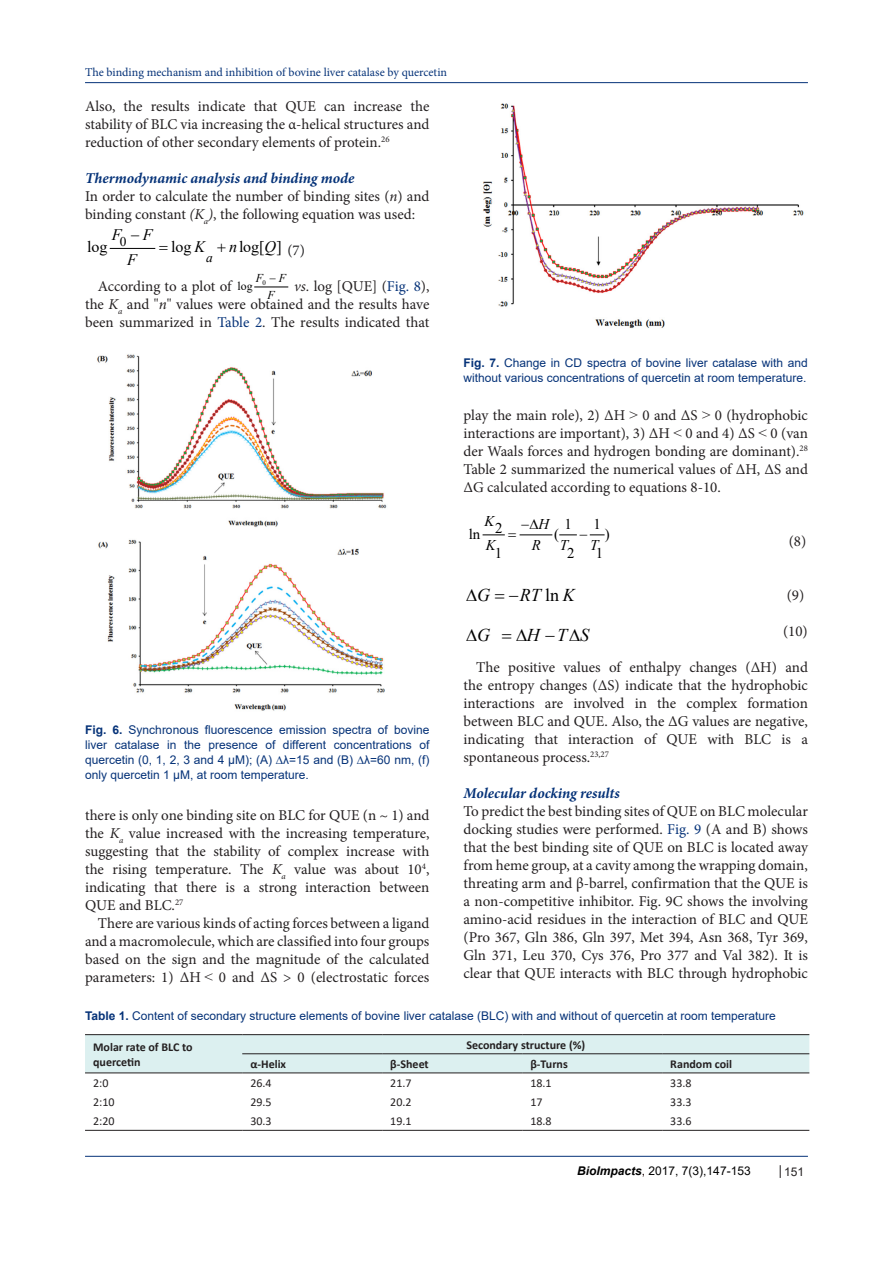
<style>
.page{position:relative;width:893px;height:1263px;background:#fff}
.page>*{position:absolute;margin:0;border:0;box-sizing:border-box;transform-origin:0 0}
.t1{font:italic 18px "Times New Roman";color:#000}
.t2{font:18px "Symbol";color:#000}
.t3{font:18px "Times New Roman";color:#000}
.t4{font:16.05px "Times New Roman";letter-spacing:-.005em;color:#000}
.t5{font:italic 16.05px "Times New Roman";color:#000}
.t6{font:15px/18px "Minion Pro";color:#231f20;text-align:justify}
.t7{font:italic 700 15px "Minion Pro";letter-spacing:-.005em;color:#053278}
.t8{font:15px "Minion Pro";color:#1f1e20}
.t9{font:14.85px "Times New Roman";color:#000}
.t10{font:italic 14.85px "Times New Roman";color:#000}
.t11{font:13.35px "Times New Roman";color:#000}
.t12{font:italic 13.35px "Times New Roman";color:#000}
.t13{font:12px/15px "Arial";color:#053278;text-align:justify}
.t14{font:700 12px/15px "Calibri";color:#231f20}
.t15{font:12px "Minion Pro";color:#053278}
.t16{font:12px "Calibri";color:#231f20}
.t17{font:12px "Arial";color:#000}
.t18{font:italic 12px "Times New Roman";color:#000}
.t19{font:12px "Arial";color:#231f20}
.t20{font:12px "Times New Roman";color:#000}
.s1{font-style:italic}
.s2{color:#053278}
.s3{font-weight:700}
.s4{font-family:"Times New Roman"}
.s5{font-weight:700;font-style:italic}
.s6{color:#150000}
</style>
<div class="page">
<hr style="left:85px;top:82px;width:723px;height:1px;background:#053278">
<hr style="left:85px;top:1156px;width:723px;height:1px;background:#053278">
<svg style="left:780px;top:1165px;width:1px;height:13px"></svg>
<hr style="left:110px;top:248px;width:45px;height:1px;background:#000">
<hr style="left:255px;top:287px;width:33px;height:1px;background:#000">
<hr style="left:520px;top:534px;width:32px;height:1px;background:#000">
<img style="left:97px;top:354px;width:290px;height:357px">
<img style="left:483px;top:103px;width:321px;height:225px">
<div style="left:85px;top:1035px;width:724px;height:37px;background:#dcf0f0"></div>
<hr style="left:85px;top:1034px;width:157px;height:1px;background:#231f20">
<hr style="left:242px;top:1034px;width:140px;height:1px;background:#231f20">
<hr style="left:382px;top:1034px;width:140px;height:1px;background:#231f20">
<hr style="left:522px;top:1034px;width:140px;height:1px;background:#231f20">
<hr style="left:662px;top:1034px;width:147px;height:1px;background:#231f20">
<hr style="left:242px;top:1053px;width:140px;height:1px;background:#231f20">
<hr style="left:382px;top:1053px;width:140px;height:1px;background:#231f20">
<hr style="left:522px;top:1053px;width:140px;height:1px;background:#231f20">
<hr style="left:662px;top:1053px;width:147px;height:1px;background:#231f20">
<hr style="left:85px;top:1072px;width:157px;height:1px;background:#231f20">
<hr style="left:242px;top:1072px;width:140px;height:1px;background:#231f20">
<hr style="left:382px;top:1072px;width:140px;height:1px;background:#231f20">
<hr style="left:522px;top:1072px;width:140px;height:1px;background:#231f20">
<hr style="left:662px;top:1072px;width:147px;height:1px;background:#231f20">
<hr style="left:85px;top:1130px;width:157px;height:1px;background:#231f20">
<hr style="left:242px;top:1130px;width:140px;height:1px;background:#231f20">
<hr style="left:382px;top:1130px;width:140px;height:1px;background:#231f20">
<hr style="left:522px;top:1130px;width:140px;height:1px;background:#231f20">
<hr style="left:662px;top:1130px;width:147px;height:1px;background:#231f20">
<svg style="left:483px;top:534px;width:22px;height:2px"></svg>
<svg style="left:560px;top:534px;width:44px;height:1px"></svg>
<p class="t15" style="left:85px;top:64px;width:364px">The binding mechanism and inhibition of bovine liver catalase by quercetin</p>
<p class="t6" style="left:85px;top:97px;width:346px">Also, the results indicate that QUE can increase the stability of BLC via increasing the α-helical structures and reduction of other secondary elements of protein.<sup>26</sup></p>
<p class="t7" style="left:85px;top:167px;width:271px">Thermodynamic analysis and binding mode</p>
<p class="t6" style="left:85px;top:187px;width:346px">In order to calculate the number of binding sites (<span class="s1">n</span>) and binding constant <span class="s1">(K</span><sub>a</sub><span class="s1">)</span>, the following equation was used:</p>
<p class="t11" style="left:120px;top:232px;width:8px">0</p>
<p class="t5" style="left:112px;top:224px;width:11px">F</p>
<p class="t5" style="left:131px;top:224px;width:23px">−F</p>
<p class="t4" style="left:87px;top:236px;width:22px">log</p>
<p class="t4" style="left:171px;top:236px;width:35px">log <span class="s1">K</span></p>
<p class="t4" style="left:229px;top:236px;width:54px"><span class="s1">n</span> log[ ]</p>
<p class="t12" style="left:206px;top:248px;width:8px">a</p>
<p class="t5" style="left:265px;top:236px;width:13px">Q</p>
<p class="t8" style="left:287px;top:240px;width:19px">(7)</p>
<p class="t5" style="left:127px;top:249px;width:11px">F</p>
<p class="t18" style="left:256px;top:270px;width:32px">F<sub>0</sub> −F</p>
<p class="t6" style="left:85px;top:277px;width:346px;text-indent:209px"><span class="s1">vs.</span> log [QUE] (<span class="s2">Fig. 8</span>), the <span class="s1">K</span><sub>a</sub> and "<span class="s1">n</span>" values were obtained and the results have been summarized in <span class="s2">Table 2</span>. The results indicated that</p>
<p class="t6" style="left:98px;top:277px;width:135px">According to a plot of</p>
<p class="t20" style="left:238px;top:277px;width:17px">log</p>
<p class="t18" style="left:267px;top:287px;width:9px">F</p>
<p class="t13" style="left:85px;top:722px;width:346px"><span class="s3">Fig. 6.</span> Synchronous fluorescence emission spectra of bovine liver catalase in the presence of different concentrations of quercetin (0, 1, 2, 3 and 4 µM); (A) ∆λ=15 and (B) ∆λ=60 nm, (f) only quercetin 1 µM, at room temperature.</p>
<p class="t6" style="left:85px;top:806px;width:346px">there is only one binding site on BLC for QUE (n ~ 1) and the <span class="s1">K</span><sub>a</sub> value increased with the increasing temperature, suggesting that the stability of complex increase with the rising temperature. The <span class="s1">K</span><sub>a</sub> value was about 10<sup>4</sup>, indicating that there is a strong interaction between QUE and BLC.<sup>27</sup></p>
<p class="t6" style="left:85px;top:914px;width:346px;text-indent:13px">There are various kinds of acting forces between a ligand and a macromolecule, which are classified into four groups based on the sign and the magnitude of the calculated parameters: 1) ∆H <span class="s4">˂</span> 0 and ∆S &gt; 0 (electrostatic forces</p>
<p class="t13" style="left:463px;top:355px;width:346px"><span class="s3">Fig. 7.</span> Change in CD spectra of bovine liver catalase with and without various concentrations of quercetin at room temperature.</p>
<p class="t6" style="left:463px;top:406px;width:346px">play the main role), 2) ∆H <span class="s4">˃</span> 0 and ∆S <span class="s4">˃</span> 0 (hydrophobic interactions are important), 3) ∆H <span class="s4">˂</span> 0 and 4) ∆S <span class="s4">˂</span> 0 (van der Waals forces and hydrogen bonding are dominant).<sup>28<br></sup>Table 2 summarized the numerical values of ∆H, ∆S and ∆G calculated according to equations 8-10.</p>
<p class="t9" style="left:564px;top:514px;width:9px">1</p>
<p class="t9" style="left:593px;top:514px;width:9px">1</p>
<p class="t10" style="left:484px;top:510px;width:11px">K</p>
<p class="t10" style="left:521px;top:514px;width:30px">−∆H</p>
<p class="t10" style="left:486px;top:535px;width:11px">K</p>
<p class="t10" style="left:532px;top:535px;width:11px">R</p>
<p class="t10" style="left:560px;top:535px;width:10px">T</p>
<p class="t10" style="left:590px;top:535px;width:10px">T</p>
<p class="t6" style="left:789px;top:532px;width:19px">(8)</p>
<p class="t1" style="left:466px;top:582px;width:25px">∆G</p>
<p class="t1" style="left:509px;top:582px;width:67px">−RT K</p>
<p class="t9" style="left:495px;top:518px;width:9px">2</p>
<p class="t9" style="left:469px;top:523px;width:13px">ln</p>
<p class="t9" style="left:554px;top:523px;width:6px">(</p>
<p class="t9" style="left:605px;top:523px;width:6px">)</p>
<p class="t9" style="left:495px;top:542px;width:9px">1</p>
<p class="t9" style="left:567px;top:542px;width:9px">2</p>
<p class="t9" style="left:596px;top:542px;width:9px">1</p>
<p class="t3" style="left:545px;top:582px;width:15px">ln</p>
<p class="t6" style="left:787px;top:586px;width:19px">(9)</p>
<p class="t1" style="left:527px;top:623px;width:64px">H TS</p>
<p class="t6" style="left:783px;top:622px;width:26px">(10)</p>
<p class="t6" style="left:463px;top:658px;width:346px;text-indent:13px">The positive values of enthalpy changes (∆H) and the entropy changes (∆S) indicate that the hydrophobic interactions are involved in the complex formation between BLC and QUE. Also, the ΔG values are negative, indicating that interaction of QUE with BLC is a spontaneous process.<sup>23,27</sup></p>
<p class="t7" style="left:463px;top:782px;width:158px">Molecular docking results</p>
<p class="t6" style="left:463px;top:802px;width:346px">To predict the best binding sites of QUE on BLC molecular docking studies were performed. <span class="s2">Fig. 9</span> (A and B) shows that the best binding site of QUE on BLC is located away from heme group, at a cavity among the wrapping domain, threating arm and β-barrel, confirmation that the QUE is a non-competitive inhibitor. Fig. 9C shows the involving amino-acid residues in the interaction of BLC and QUE (Pro 367, Gln 386, Gln 397, Met 394, Asn 368, Tyr 369, Gln 371, Leu 370, Cys 376, Pro 377 and Val 382). It is clear that QUE interacts with BLC through hydrophobic</p>
<p class="t1" style="left:466px;top:623px;width:25px">∆G</p>
<p class="t2" style="left:516px;top:623px;width:66px">∆ −∆</p>
<p class="t13" style="left:85px;top:1008px;width:692px"><span class="s3">Table 1.</span> Content of secondary structure elements of bovine liver catalase (BLC) with and without of quercetin at room temperature</p>
<p class="t14" style="left:93px;top:1039px;width:101px">Molar rate of BLC to quercetin</p>
<p class="t14" style="left:466px;top:1037px;width:120px">Secondary structure (%)</p>
<p class="t14" style="left:250px;top:1056px;width:37px">α-Helix</p>
<p class="t14" style="left:390px;top:1056px;width:40px">β-Sheet</p>
<p class="t14" style="left:530px;top:1056px;width:39px">β-Turns</p>
<p class="t14" style="left:670px;top:1056px;width:63px">Random coil</p>
<p class="t16" style="left:93px;top:1075px;width:17px">2:0</p>
<p class="t16" style="left:250px;top:1075px;width:23px">26.4</p>
<p class="t16" style="left:390px;top:1075px;width:23px">21.7</p>
<p class="t16" style="left:530px;top:1075px;width:23px">18.1</p>
<p class="t16" style="left:670px;top:1075px;width:23px">33.8</p>
<p class="t16" style="left:93px;top:1094px;width:23px">2:10</p>
<p class="t16" style="left:250px;top:1094px;width:23px">29.5</p>
<p class="t16" style="left:390px;top:1094px;width:23px">20.2</p>
<p class="t16" style="left:530px;top:1094px;width:14px">17</p>
<p class="t16" style="left:670px;top:1094px;width:23px">33.3</p>
<p class="t16" style="left:93px;top:1113px;width:23px">2:20</p>
<p class="t16" style="left:250px;top:1113px;width:23px">30.3</p>
<p class="t16" style="left:390px;top:1113px;width:23px">19.1</p>
<p class="t16" style="left:530px;top:1113px;width:23px">18.8</p>
<p class="t16" style="left:670px;top:1113px;width:23px">33.6</p>
<p class="t17" style="left:577px;top:1163px;width:175px"><span class="s5">BioImpacts</span><span class="s6">,</span> 2017, 7(3),147-153</p>
<p class="t19" style="left:784px;top:1164px;width:22px">151</p>
</div>
